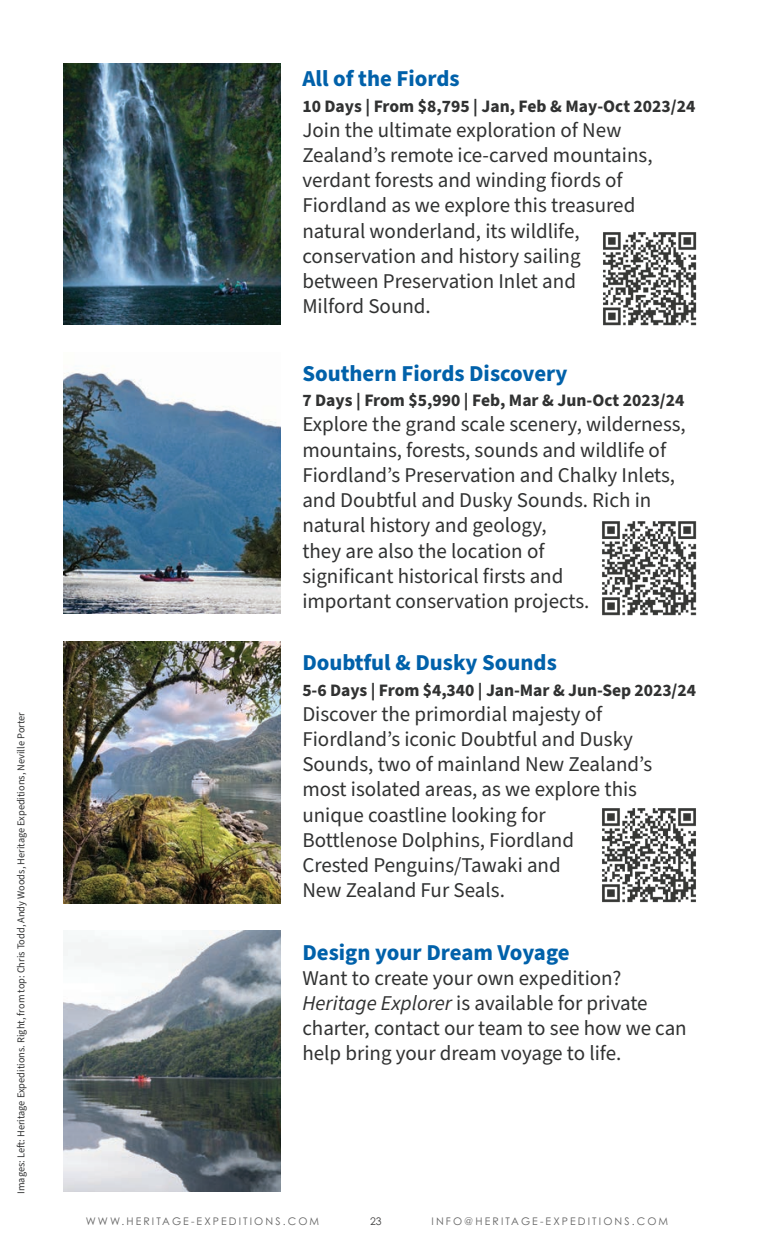
<style>
.page{position:relative;width:759px;height:1256px;background:#fff}
.page>*{position:absolute;margin:0;border:0;box-sizing:border-box;transform-origin:0 0}
.t1{font:700 22.75px "Source Sans Pro";color:#0161aa}
.t2{font:21px/25.2px "Source Sans Pro";color:#313232}
.t3{font:700 17.5px "Source Sans Pro";color:#313232}
.t4{font:10.5px "Source Sans Pro";color:#313232}
.t5{font:10.5px "Century Gothic Pro";letter-spacing:.2em;color:#666}
.t6{font:10.5px "Century Gothic Pro";color:#403f3f}
.s1{font-style:italic}
</style>
<div class="page">
<img style="left:603px;top:232px;width:94px;height:94px">
<img style="left:602px;top:521px;width:95px;height:95px">
<img style="left:602px;top:808px;width:94px;height:95px">
<img style="left:63px;top:63px;width:218px;height:261px">
<img style="left:63px;top:372px;width:218px;height:241px">
<img style="left:63px;top:641px;width:218px;height:261px">
<img style="left:63px;top:930px;width:218px;height:261px">
<p class="t4" style="left:14px;top:1193px;width:483px;rotate:-90deg">Images: Left: Heritage Expeditions. Right, from top: Chris Todd, Andy Woods, Heritage Expeditions, Neville Porter</p>
<p class="t1" style="left:302px;top:63px;width:159px">All of the Fiords</p>
<p class="t3" style="left:302px;top:94px;width:395px">10 Days | From $8,795 | Jan, Feb &amp; May-Oct 2023/24</p>
<p class="t2" style="left:302px;top:118px;width:352px">Join the ultimate exploration of New Zealand’s remote ice-carved mountains, verdant forests and winding fiords of Fiordland as we explore this treasured natural wonderland, its wildlife, conservation and history sailing between Preservation Inlet and<br>Milford Sound.</p>
<p class="t1" style="left:302px;top:358px;width:267px">Southern Fiords Discovery</p>
<p class="t3" style="left:302px;top:388px;width:384px">7 Days | From $5,990 | Feb, Mar &amp; Jun-Oct 2023/24</p>
<p class="t2" style="left:302px;top:412px;width:385px">Explore the grand scale scenery, wilderness, mountains, forests, sounds and wildlife of Fiordland’s Preservation and Chalky Inlets, and Doubtful and Dusky Sounds. Rich in natural history and geology,<br>they are also the location of<br>significant historical firsts and<br>important conservation projects.</p>
<p class="t1" style="left:302px;top:647px;width:256px">Doubtful &amp; Dusky Sounds</p>
<p class="t3" style="left:302px;top:677px;width:395px">5-6 Days | From $4,340 | Jan-Mar &amp; Jun-Sep 2023/24</p>
<p class="t2" style="left:302px;top:701px;width:351px">Discover the primordial majesty of Fiordland’s iconic Doubtful and Dusky Sounds, two of mainland New Zealand’s most isolated areas, as we explore this unique coastline looking for<br>Bottlenose Dolphins, Fiordland<br>Crested Penguins/Tawaki and<br>New Zealand Fur Seals.</p>
<p class="t1" style="left:302px;top:936px;width:269px">Design your Dream Voyage</p>
<p class="t2" style="left:302px;top:965px;width:386px">Want to create your own expedition?<br><span class="s1">Heritage Explorer</span> is available for private charter, contact our team to see how we can help bring your dream voyage to life.</p>
<p class="t5" style="left:86px;top:1214px;width:235px">WWW.HERITAGE-EXPEDITIONS.COM</p>
<p class="t6" style="left:370px;top:1214px;width:13px">23</p>
<p class="t5" style="left:432px;top:1214px;width:238px">INFO@HERITAGE-EXPEDITIONS.COM</p>
</div>
